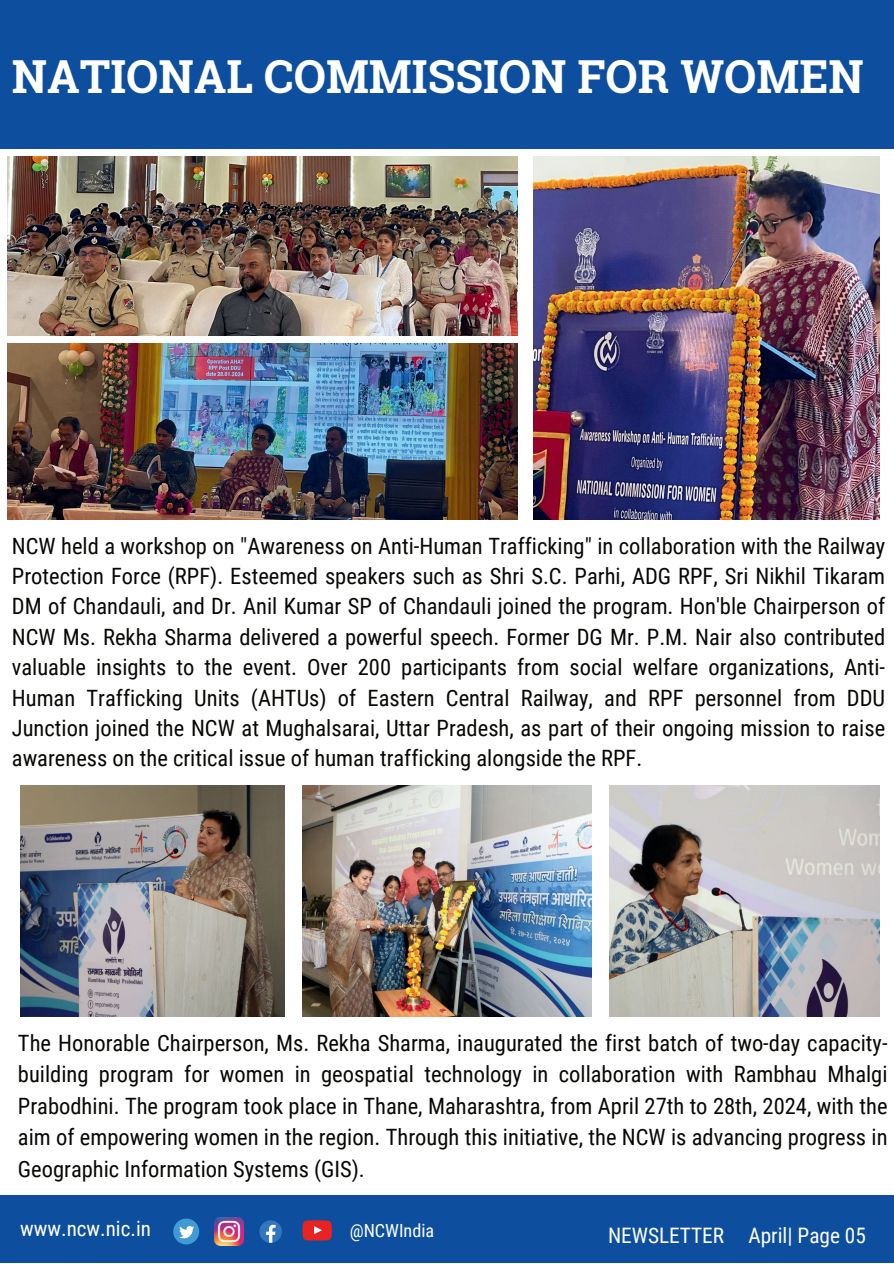
<style>
.page{position:relative;width:894px;height:1264px;background:#fff}
.page>*{position:absolute;margin:0;border:0;box-sizing:border-box;transform-origin:0 0}
.t1{font:700 48.6px "Roboto Slab";color:#fff}
.t2{font:700 45.6px "Roboto Slab";color:#fff}
.t3{font:22.5px/30.3px "Roboto Condensed";color:#080704;text-align:justify}
.t4{font:21.3px "Roboto Condensed";color:#fff}
.t5{font:21px "Roboto Condensed";color:#fff}
.t6{font:18.15px "Roboto Condensed";color:#fff}
</style>
<div class="page">
<div style="left:0;top:1195px;width:893px;height:68px;background:#0d4f9e"></div>
<svg style="left:173px;top:1218px;width:26px;height:26px"></svg>
<img style="left:215px;top:1217px;width:28px;height:28px">
<svg style="left:259px;top:1220px;width:23px;height:22px"></svg>
<svg style="left:302px;top:1220px;width:30px;height:20px"></svg>
<div style="left:0;top:0;width:893px;height:148px;background:#0d4f9e"></div>
<img style="left:302px;top:786px;width:289px;height:230px">
<img style="left:21px;top:786px;width:263px;height:230px">
<img style="left:609px;top:786px;width:269px;height:230px">
<img style="left:8px;top:156px;width:509px;height:179px">
<img style="left:533px;top:156px;width:345px;height:364px">
<img style="left:8px;top:343px;width:509px;height:176px">
<h1 class="t1" style="left:116px;top:23px;width:702px">NATIONAL COMMISSION FOR</h1>
<h2 class="t2" style="left:12px;top:46px;width:853px">NATIONAL COMMISSION FOR WOMEN</h2>
<p class="t3" style="left:12px;top:529px;width:874px">NCW held a workshop on "Awareness on Anti-Human Trafficking" in collaboration with the Railway Protection Force (RPF). Esteemed speakers such as Shri S.C. Parhi, ADG RPF, Sri Nikhil Tikaram DM of Chandauli, and Dr. Anil Kumar SP of Chandauli joined the program. Hon'ble Chairperson of NCW Ms. Rekha Sharma delivered a powerful speech. Former DG Mr. P.M. Nair also contributed valuable insights to the event. Over 200 participants from social welfare organizations, Anti-Human Trafficking Units (AHTUs) of Eastern Central Railway, and RPF personnel from DDU Junction joined the NCW at Mughalsarai, Uttar Pradesh, as part of their ongoing mission to raise awareness on the critical issue of human trafficking alongside the RPF.</p>
<p class="t3" style="left:18px;top:1026px;width:870px;line-height:31.5px">The Honorable Chairperson, Ms. Rekha Sharma, inaugurated the first batch of two-day capacity&shy;building program for women in geospatial technology in collaboration with Rambhau Mhalgi Prabodhini. The program took place in Thane, Maharashtra, from April 27th to 28th, 2024, with the aim of empowering women in the region. Through this initiative, the NCW is advancing progress in Geographic Information Systems (GIS).</p>
<p class="t5" style="left:20px;top:1213px;width:132px">www.ncw.nic.in</p>
<p class="t6" style="left:349px;top:1217px;width:86px">@NCWIndia</p>
<p class="t4" style="left:608px;top:1220px;width:259px">NEWSLETTER April| Page 05</p>
</div>
